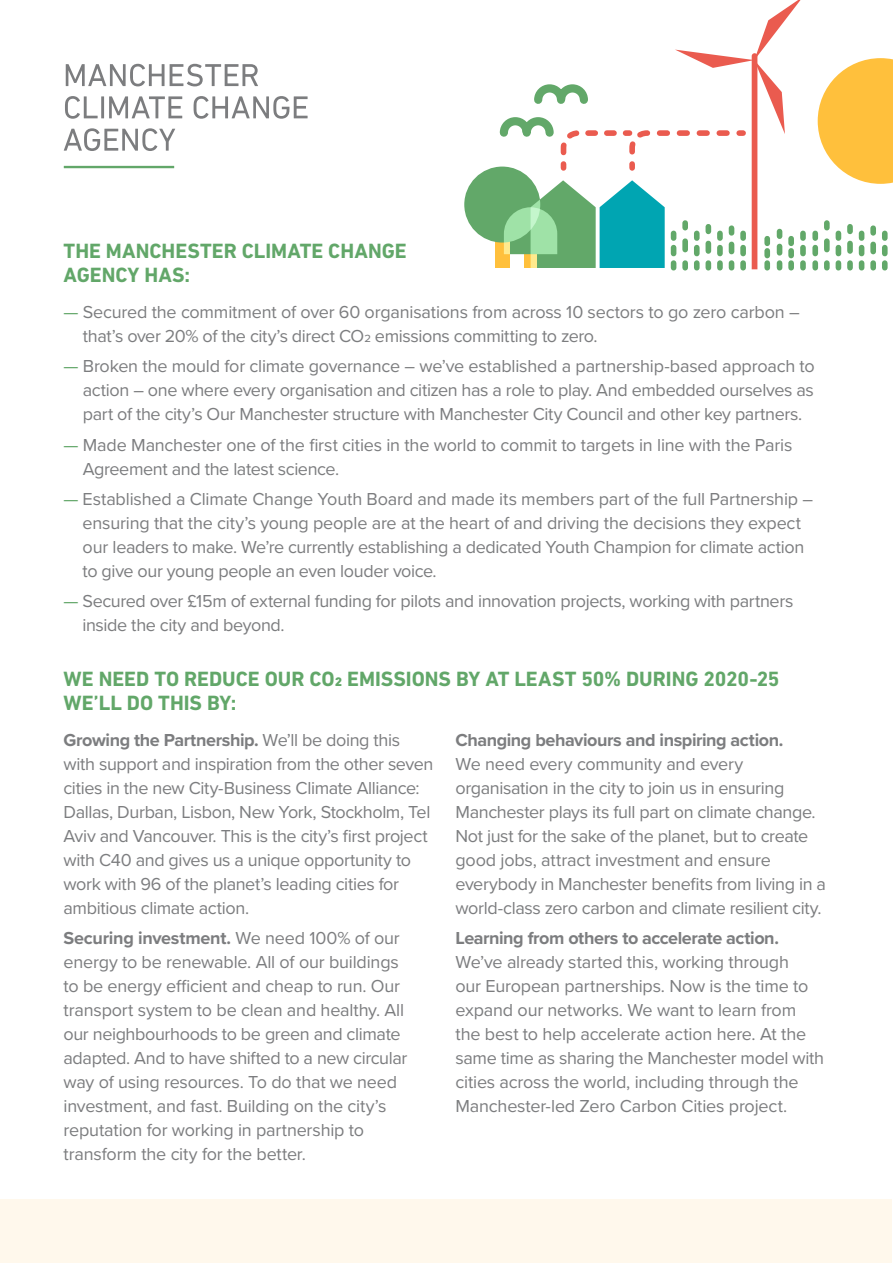
<style>
.page{position:relative;width:893px;height:1263px;background:#fff}
.page>*{position:absolute;margin:0;border:0;box-sizing:border-box;transform-origin:0 0}
.t1{font:700 21px/24px "DIN Next LT Pro";color:#62a769}
.t2{font:18px/24px "Proxima Nova";letter-spacing:-.015em;color:#7c7d7f}
.t3{font:700 18px "Proxima Nova";letter-spacing:-.025em;color:#7c7d7f}
.s1{color:#62a769}
.s2{font-weight:700}
</style>
<div class="page">
<hr style="left:64px;top:166px;width:110px;height:2px;background:#62a769">
<svg style="left:66px;top:64px;width:192px;height:22px"></svg>
<svg style="left:65px;top:96px;width:33px;height:23px"></svg>
<hr style="left:101px;top:96px;width:3px;height:22px;background:#7c7d7f">
<svg style="left:109px;top:96px;width:73px;height:22px"></svg>
<svg style="left:194px;top:96px;width:114px;height:23px"></svg>
<svg style="left:64px;top:128px;width:111px;height:23px"></svg>
<div style="left:1px;top:1199px;width:891px;height:64px;background:#fff8ec"></div>
<div style="left:495px;top:239px;width:14px;height:29px;background:#ffc03c"></div>
<div style="left:464px;top:167px;width:76px;height:76px;background:#62a869;border-radius:50%"></div>
<svg style="left:496px;top:0;width:310px;height:269px"></svg>
<svg style="left:812px;top:233px;width:6px;height:5px"></svg>
<svg style="left:812px;top:248px;width:6px;height:20px"></svg>
<svg style="left:824px;top:223px;width:6px;height:5px"></svg>
<svg style="left:824px;top:241px;width:6px;height:12px"></svg>
<svg style="left:824px;top:263px;width:6px;height:5px"></svg>
<svg style="left:836px;top:233px;width:5px;height:5px"></svg>
<svg style="left:836px;top:248px;width:5px;height:20px"></svg>
<svg style="left:847px;top:227px;width:6px;height:4px"></svg>
<svg style="left:847px;top:243px;width:6px;height:11px"></svg>
<svg style="left:847px;top:263px;width:6px;height:5px"></svg>
<svg style="left:859px;top:233px;width:5px;height:5px"></svg>
<svg style="left:859px;top:248px;width:5px;height:20px"></svg>
<svg style="left:870px;top:228px;width:6px;height:5px"></svg>
<svg style="left:870px;top:244px;width:6px;height:11px"></svg>
<svg style="left:870px;top:263px;width:6px;height:5px"></svg>
<svg style="left:882px;top:233px;width:6px;height:5px"></svg>
<svg style="left:882px;top:248px;width:6px;height:20px"></svg>
<svg style="left:818px;top:58px;width:75px;height:126px"></svg>
<p class="t1" style="left:64px;top:239px;width:345px">THE MANCHESTER CLIMATE CHANGE<br>AGENCY HAS:</p>
<p class="t2" style="left:83px;top:299px;width:718px;text-indent:-19px"><span class="s1">—</span> Secured the commitment of over 60 organisations from across 10 sectors to go zero carbon – that’s over 20% of the city’s direct CO2 emissions committing to zero.</p>
<p class="t2" style="left:83px;top:353px;width:733px;text-align:justify;text-indent:-19px"><span class="s1">—</span> Broken the mould for climate governance – we’ve established a partnership-based approach to action – one where every organisation and citizen has a role to play. And embedded ourselves as part of the city’s Our Manchester structure with Manchester City Council and other key partners.</p>
<p class="t2" style="left:83px;top:432px;width:711px;text-indent:-19px"><span class="s1">—</span> Made Manchester one of the first cities in the world to commit to targets in line with the Paris<br>Agreement and the latest science.</p>
<p class="t2" style="left:83px;top:486px;width:732px;text-indent:-19px"><span class="s1">—</span> Established a Climate Change Youth Board and made its members part of the full Partnership – ensuring that the city’s young people are at the heart of and driving the decisions they expect our leaders to make. We’re currently establishing a dedicated Youth Champion for climate action to give our young people an even louder voice.</p>
<p class="t2" style="left:82px;top:589px;width:712px;text-indent:-19px"><span class="s1">—</span> Secured over £15m of external funding for pilots and innovation projects, working with partners inside the city and beyond.</p>
<p class="t1" style="left:64px;top:667px;width:717px">WE NEED TO REDUCE OUR CO2 EMISSIONS BY AT LEAST 50% DURING 2020-25<br>WE’LL DO THIS BY:</p>
<p class="t2" style="left:64px;top:727px;width:371px"><span class="s2">Growing the Partnership.</span> We’ll be doing this with support and inspiration from the other seven cities in the new City-Business Climate Alliance:<br>Dallas, Durban, Lisbon, New York, Stockholm, Tel Aviv and Vancouver. This is the city’s first project with C40 and gives us a unique opportunity to work with 96 of the planet’s leading cities for ambitious climate action.</p>
<p class="t2" style="left:64px;top:926px;width:345px"><span class="s2">Securing investment.</span> We need 100% of our energy to be renewable. All of our buildings to be energy efficient and cheap to run. Our transport system to be clean and healthy. All our neighbourhoods to be green and climate adapted. And to have shifted to a new circular way of using resources. To do that we need investment, and fast. Building on the city’s reputation for working in partnership to transform the city for the better.</p>
<p class="t3" style="left:455px;top:727px;width:329px">Changing behaviours and inspiring action.</p>
<p class="t2" style="left:455px;top:751px;width:372px">We need every community and every organisation in the city to join us in ensuring Manchester plays its full part on climate change.<br>Not just for the sake of the planet, but to create good jobs, attract investment and ensure everybody in Manchester benefits from living in a world-class zero carbon and climate resilient city.</p>
<p class="t3" style="left:455px;top:925px;width:325px">Learning from others to accelerate action.</p>
<p class="t2" style="left:455px;top:949px;width:370px">We’ve already started this, working through<br>our European partnerships. Now is the time to expand our networks. We want to learn from the best to help accelerate action here. At the same time as sharing the Manchester model with cities across the world, including through the Manchester-led Zero Carbon Cities project.</p>
</div>
